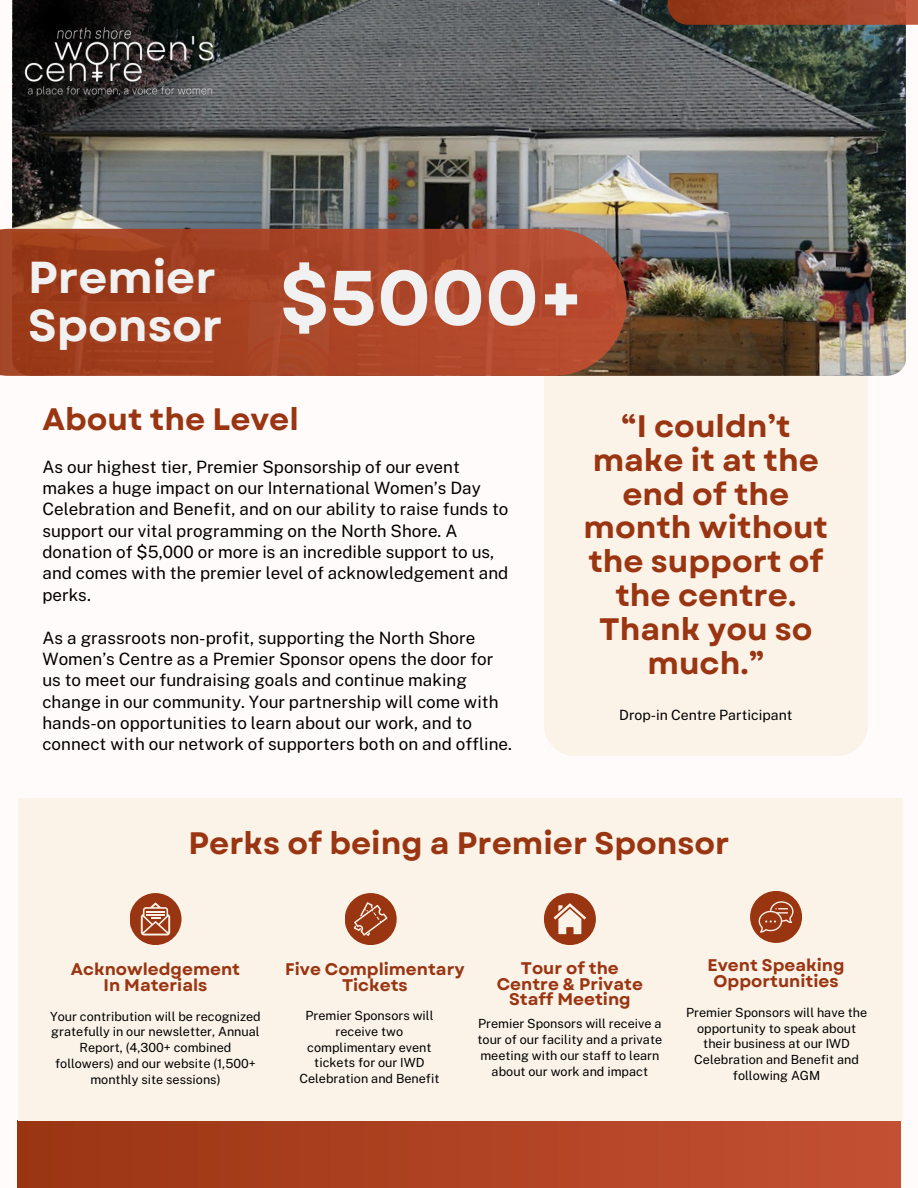
<style>
.page{position:relative;width:918px;height:1188px;background:#fffbfb}
.page>*{position:absolute;margin:0;border:0;box-sizing:border-box;transform-origin:0 0}
.t1{font:700 76.95px "Garet";color:#f1f1f1}
.t2{font:700 44.7px/48.3px "Garet";color:#f1f1f1}
.t3{font:700 31.05px/33.9px "Garet";color:#9a3512;text-align:center}
.t4{font:16.95px/21.3px "Public Sans";color:#000}
.t5{font:700 16.8px/15.8px "Garet";color:#9a3512;text-align:center}
.t6{font:14.1px "Public Sans";color:#000}
.t7{font:12.6px/15.8px "Public Sans";color:#000;text-align:center}
</style>
<div class="page">
<div style="left:18px;top:1121px;width:882px;height:67px;background:linear-gradient(to right,#9a3512,#c45033)"></div>
<div style="left:544px;top:317px;width:324px;height:439px;background:#fbf3e8;border-radius:31px"></div>
<img style="left:12px;top:0;width:894px;height:376px">
<svg style="left:14px;top:0;width:225px;height:202px;background:#4b4d4b"></svg>
<div style="left:18px;top:798px;width:885px;height:323px;background:#fbf3e8"></div>
<svg style="left:0;top:229px;width:627px;height:147px;background:#a74527"></svg>
<div style="left:667px;top:0;width:251px;height:25px;background:linear-gradient(to right,#873212,#b65237)"></div>
<div style="left:345px;top:893px;width:52px;height:52px;background:#9a3512;border-radius:50%"></div>
<div style="left:130px;top:893px;width:52px;height:52px;background:#9a3512;border-radius:50%"></div>
<svg style="left:141px;top:903px;width:29px;height:32px"></svg>
<img style="left:20px;top:4px;width:200px;height:115px">
<div style="left:750px;top:891px;width:52px;height:52px;background:#9a3512;border-radius:50%"></div>
<svg style="left:354px;top:902px;width:34px;height:34px"></svg>
<div style="left:544px;top:893px;width:52px;height:52px;background:#9a3512;border-radius:50%"></div>
<svg style="left:554px;top:903px;width:32px;height:31px"></svg>
<svg style="left:759px;top:901px;width:35px;height:32px"></svg>
<h3 class="t2" style="left:28px;top:254px;width:196px">Premier<br>Sponsor</h3>
<p class="t1" style="left:280px;top:242px;width:305px">$5000+</p>
<h5 class="t3" style="left:42px;top:403px;width:258px">About the Level</h5>
<h3 class="t4" style="left:42px;top:456px;width:467px">As our highest tier, Premier Sponsorship of our event makes a huge impact on our International Women’s Day Celebration and Benefit, and on our ability to raise funds to support our vital programming on the North Shore. A donation of $5,000 or more is an incredible support to us, and comes with the premier level of acknowledgement and perks.</h3>
<h5 class="t4" style="left:42px;top:627px;width:471px">As a grassroots non-profit, supporting the North Shore Women’s Centre as a Premier Sponsor opens the door for us to meet our fundraising goals and continue making change in our community. Your partnership will come with hands-on opportunities to learn about our work, and to connect with our network of supporters both on and offline.</h5>
<p class="t3" style="left:584px;top:409px;width:246px">“I couldn’t make it at the end of the month without the support of the centre.<br>Thank you so much.”</p>
<h4 class="t6" style="left:619px;top:707px;width:175px">Drop-in Centre Participant</h4>
<p class="t3" style="left:189px;top:827px;width:542px">Perks of being a Premier Sponsor</p>
<p class="t5" style="left:71px;top:961px;width:171px">Acknowledgement<br>In Materials</p>
<h1 class="t7" style="left:50px;top:1008px;width:212px">Your contribution will be recognized gratefully in our newsletter, Annual<br>Report, (4,300+ combined followers) and our website (1,500+ monthly site sessions)</h1>
<p class="t5" style="left:285px;top:961px;width:181px">Five Complimentary<br>Tickets</p>
<h2 class="t7" style="left:299px;top:1008px;width:142px">Premier Sponsors will receive two complimentary event tickets for our IWD<br>Celebration and Benefit</h2>
<p class="t5" style="left:497px;top:960px;width:148px">Tour of the<br>Centre &amp; Private<br>Staff Meeting</p>
<p class="t7" style="left:478px;top:1016px;width:186px">Premier Sponsors will receive a tour of our facility and a private meeting with our staff to learn about our work and impact</p>
<p class="t5" style="left:708px;top:957px;width:139px">Event Speaking<br>Opportunities</p>
<h4 class="t7" style="left:686px;top:1004px;width:183px">Premier Sponsors will have the opportunity to speak about their business at our IWD<br>Celebration and Benefit and following AGM</h4>
</div>
